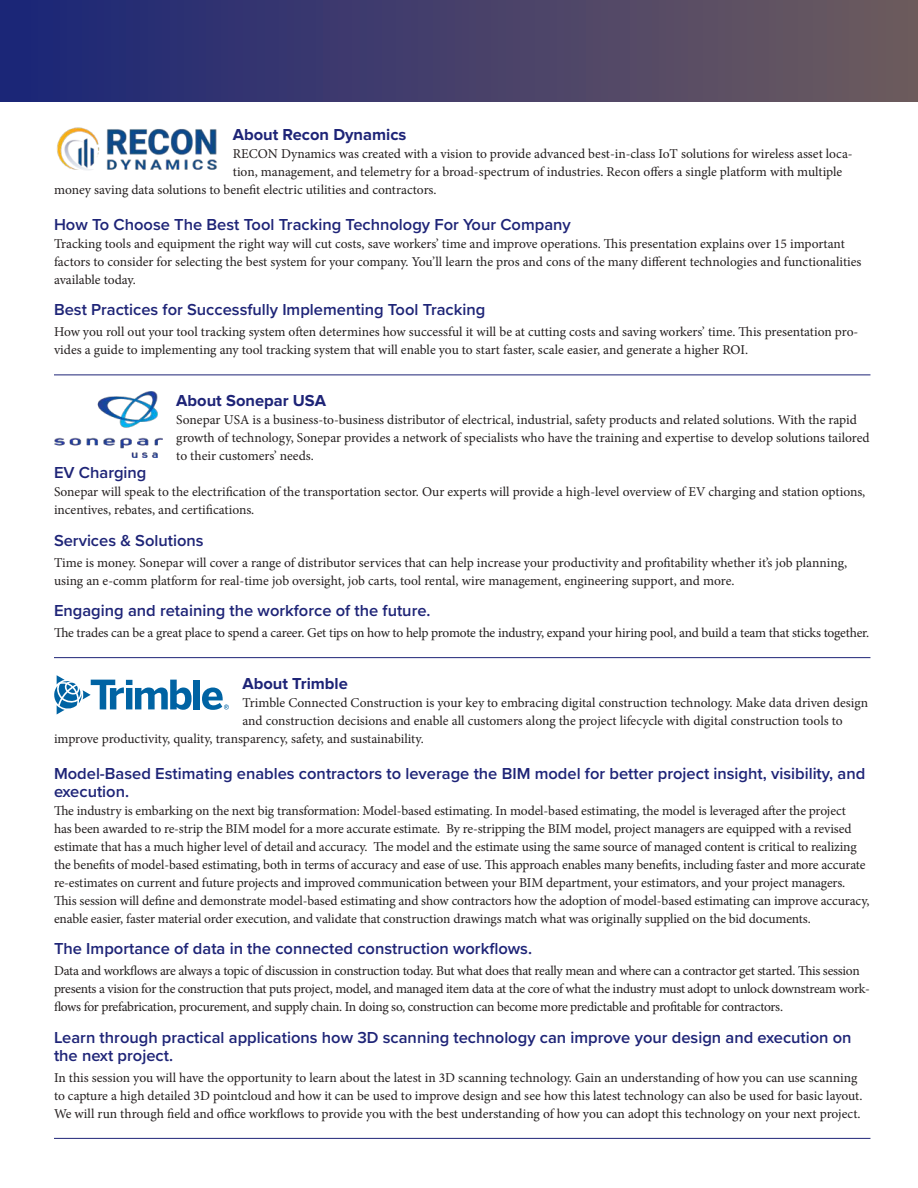
<style>
.page{position:relative;width:918px;height:1188px;background:#fff}
.page>*{position:absolute;margin:0;border:0;box-sizing:border-box;transform-origin:0 0}
.t1{font:600 16.5px/18px "Proxima Nova";color:#1e2477}
.t2{font:700 16.5px "Proxima Nova";color:#1e2477}
.t3{font:13.5px/18px "Minion Pro";letter-spacing:-.01em;color:#241f1f}
</style>
<div class="page">
<div style="left:0;top:0;width:918px;height:102px;background:linear-gradient(to right,#1b2578,#6f5b5e)"></div>
<hr style="left:54px;top:375px;width:816px;height:1px;background:#1e2477">
<hr style="left:54px;top:657px;width:816px;height:1px;background:#1e2477">
<hr style="left:54px;top:1138px;width:816px;height:1px;background:#1e2477">
<img style="left:57px;top:127px;width:160px;height:43px">
<img style="left:54px;top:391px;width:109px;height:67px">
<div style="left:194px;top:680px;width:6px;height:29px;background:#0063a3"></div>
<svg style="left:202px;top:688px;width:27px;height:22px"></svg>
<svg style="left:54px;top:675px;width:138px;height:39px"></svg>
<p class="t2" style="left:233px;top:125px;width:175px">About Recon Dynamics</p>
<p class="t3" style="left:233px;top:145px;width:621px">RECON Dynamics was created with a vision to provide advanced best-in-class IoT solutions for wireless asset loca-</p>
<p class="t3" style="left:233px;top:163px;width:611px">tion, management, and telemetry for a broad-spectrum of industries. Recon offers a single platform with multiple</p>
<p class="t3" style="left:54px;top:181px;width:384px">money saving data solutions to benefit electric utilities and contractors.</p>
<p class="t1" style="left:54px;top:215px;width:518px">How To Choose The Best Tool Tracking Technology For Your Company</p>
<p class="t3" style="left:54px;top:235px;width:809px">Tracking tools and equipment the right way will cut costs, save workers’ time and improve operations. This presentation explains over 15 important factors to consider for selecting the best system for your company. You’ll learn the pros and cons of the many different technologies and functionalities available today.</p>
<p class="t1" style="left:54px;top:300px;width:433px">Best Practices for Successfully Implementing Tool Tracking</p>
<p class="t3" style="left:54px;top:323px;width:806px">How you roll out your tool tracking system often determines how successful it will be at cutting costs and saving workers’ time. This presentation pro&shy;vides a guide to implementing any tool tracking system that will enable you to start faster, scale easier, and generate a higher ROI.</p>
<p class="t2" style="left:176px;top:391px;width:151px">About Sonepar USA</p>
<p class="t3" style="left:176px;top:411px;width:695px">Sonepar USA is a business-to-business distributor of electrical, industrial, safety products and related solutions. With the rapid growth of technology, Sonepar provides a network of specialists who have the training and expertise to develop solutions tailored to their customers’ needs.</p>
<p class="t1" style="left:54px;top:463px;width:94px">EV Charging</p>
<p class="t3" style="left:54px;top:483px;width:813px">Sonepar will speak to the electrification of the transportation sector. Our experts will provide a high-level overview of EV charging and station options, incentives, rebates, and certifications.</p>
<p class="t1" style="left:54px;top:531px;width:151px">Services &amp; Solutions</p>
<p class="t3" style="left:54px;top:553px;width:795px">Time is money. Sonepar will cover a range of distributor services that can help increase your productivity and profitability whether it’s job planning, using an e-comm platform for real-time job oversight, job carts, tool rental, wire management, engineering support, and more.</p>
<p class="t1" style="left:54px;top:601px;width:378px">Engaging and retaining the workforce of the future.</p>
<p class="t3" style="left:54px;top:624px;width:817px">The trades can be a great place to spend a career. Get tips on how to help promote the industry, expand your hiring pool, and build a team that sticks together.</p>
<p class="t2" style="left:243px;top:674px;width:107px">About Trimble</p>
<p class="t3" style="left:243px;top:694px;width:627px">Trimble Connected Construction is your key to embracing digital construction technology. Make data driven design</p>
<p class="t3" style="left:243px;top:712px;width:602px">and construction decisions and enable all customers along the project lifecycle with digital construction tools to</p>
<p class="t3" style="left:54px;top:730px;width:371px">improve productivity, quality, transparency, safety, and sustainability.</p>
<p class="t1" style="left:54px;top:764px;width:813px">Model-Based Estimating enables contractors to leverage the BIM model for better project insight, visibility, and execution.</p>
<p class="t3" style="left:54px;top:802px;width:817px">The industry is embarking on the next big transformation: Model-based estimating. In model-based estimating, the model is leveraged after the project<br>has been awarded to re-strip the BIM model for a more accurate estimate. By re-stripping the BIM model, project managers are equipped with a revised estimate that has a much higher level of detail and accuracy. The model and the estimate using the same source of managed content is critical to realizing the benefits of model-based estimating, both in terms of accuracy and ease of use. This approach enables many benefits, including faster and more accurate re-estimates on current and future projects and improved communication between your BIM department, your estimators, and your project managers.<br>This session will define and demonstrate model-based estimating and show contractors how the adoption of model-based estimating can improve accuracy, enable easier, faster material order execution, and validate that construction drawings match what was originally supplied on the bid documents.</p>
<p class="t1" style="left:54px;top:939px;width:480px">The Importance of data in the connected construction workflows.</p>
<p class="t3" style="left:54px;top:962px;width:817px">Data and workflows are always a topic of discussion in construction today. But what does that really mean and where can a contractor get started. This session presents a vision for the construction that puts project, model, and managed item data at the core of what the industry must adopt to unlock downstream work&shy;flows for prefabrication, procurement, and supply chain. In doing so, construction can become more predictable and profitable for contractors.</p>
<p class="t1" style="left:54px;top:1028px;width:799px">Learn through practical applications how 3D scanning technology can improve your design and execution on the next project.</p>
<p class="t3" style="left:54px;top:1069px;width:810px">In this session you will have the opportunity to learn about the latest in 3D scanning technology. Gain an understanding of how you can use scanning to capture a high detailed 3D pointcloud and how it can be used to improve design and see how this latest technology can also be used for basic layout.<br>We will run through field and office workflows to provide you with the best understanding of how you can adopt this technology on your next project.</p>
</div>
